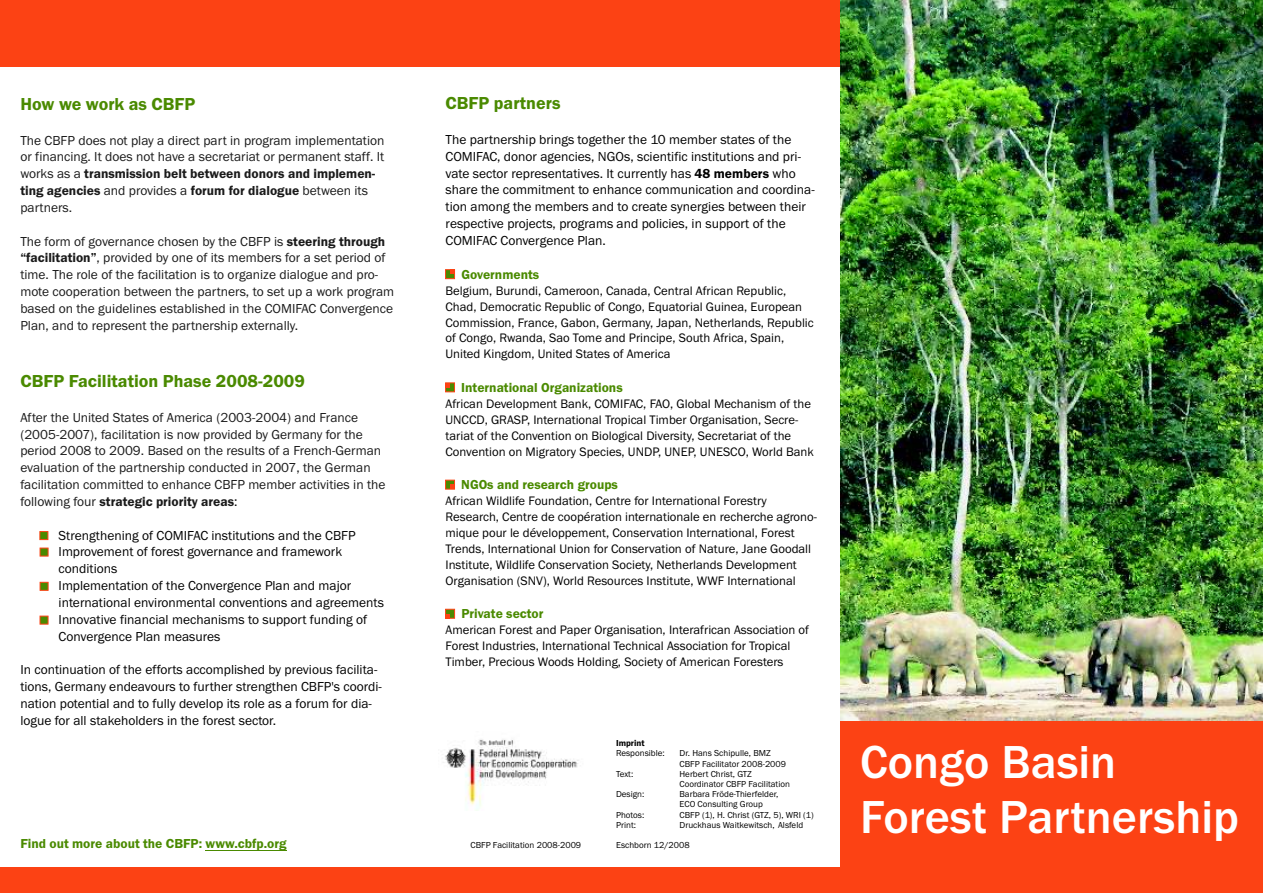
<style>
.page{position:relative;width:1263px;height:893px;background:#fff}
.page>*{position:absolute;margin:0;border:0;box-sizing:border-box;transform-origin:0 0}
.t1{font:500 48px/54.4px "Franklin Gothic";color:#fff}
.t2{font:600 18px "Franklin Gothic";color:#4a8a00}
.t3{font:13.5px/16.8px "Franklin Gothic";color:#1a1a1a}
.t4{font:13.5px/16.8px "Franklin Gothic";color:#000}
.t5{font:600 13.5px "Franklin Gothic";color:#4a8a00}
.t6{font:12.75px/15.9px "Franklin Gothic";color:#000}
.t7{font:9px/10.2px "Franklin Gothic";color:#000}
.t8{font:600 9px "Franklin Gothic";color:#000}
.s1{font-weight:600}
.s2{color:#000}
</style>
<div class="page">
<img style="left:443px;top:739px;width:136px;height:70px">
<div style="left:0;top:867px;width:852px;height:26px;background:#fc4214"></div>
<div style="left:841px;top:641px;width:422px;height:252px;background:#fc4214"></div>
<svg style="left:445px;top:269px;width:10px;height:10px"></svg>
<svg style="left:445px;top:383px;width:10px;height:9px"></svg>
<svg style="left:445px;top:480px;width:10px;height:9px"></svg>
<svg style="left:445px;top:609px;width:10px;height:9px"></svg>
<svg style="left:40px;top:531px;width:8px;height:9px"></svg>
<svg style="left:40px;top:548px;width:8px;height:8px"></svg>
<svg style="left:40px;top:582px;width:8px;height:9px"></svg>
<svg style="left:40px;top:616px;width:8px;height:8px"></svg>
<div style="left:0;top:0;width:861px;height:67px;background:#fc4214"></div>
<img style="left:841px;top:0;width:422px;height:721px">
<hr style="left:206px;top:850px;width:81px;height:1px;background:#4a8a00">
<h2 class="t2" style="left:20px;top:97px;width:177px">How we work as CBFP</h2>
<p class="t3" style="left:20px;top:133px;width:366px">The CBFP does not play a direct part in program implementation or financing. It does not have a secretariat or permanent staff. It works as a <span class="s1">transmission belt between donors and implemen&shy;ting agencies</span> and provides a <span class="s1">forum for dialogue</span> between its partners.</p>
<p class="t3" style="left:20px;top:234px;width:375px">The form of governance chosen by the CBFP is <span class="s1">steering through “facilitation”</span>, provided by one of its members for a set period of time. The role of the facilitation is to organize dialogue and pro&shy;mote cooperation between the partners, to set up a work program based on the guidelines established in the COMIFAC Convergence Plan, and to represent the partnership externally.</p>
<h2 class="t2" style="left:20px;top:374px;width:286px">CBFP Facilitation Phase 2008-2009</h2>
<p class="t3" style="left:20px;top:410px;width:367px">After the United States of America (2003-2004) and France (2005-2007), facilitation is now provided by Germany for the period 2008 to 2009. Based on the results of a French-German evaluation of the partnership conducted in 2007, the German facilitation committed to enhance CBFP member activities in the following four <span class="s1">strategic priority areas</span><span class="s2">:</span></p>
<p class="t4" style="left:59px;top:528px;width:327px">Strengthening of COMIFAC institutions and the CBFP Improvement of forest governance and framework conditions<br>Implementation of the Convergence Plan and major international environmental conventions and agreements Innovative financial mechanisms to support funding of Convergence Plan measures</p>
<p class="t4" style="left:20px;top:662px;width:363px">In continuation of the efforts accomplished by previous facilita&shy;tions, Germany endeavours to further strengthen CBFP's coordi&shy;nation potential and to fully develop its role as a forum for dia&shy;logue for all stakeholders in the forest sector.</p>
<p class="t5" style="left:20px;top:839px;width:268px">Find out more about the CBFP: www.cbfp.org</p>
<h2 class="t2" style="left:445px;top:97px;width:117px">CBFP partners</h2>
<p class="t4" style="left:445px;top:132px;width:371px">The partnership brings together the 10 member states of the COMIFAC, donor agencies, NGOs, scientific institutions and pri&shy;vate sector representatives. It currently has <span class="s1">48 members</span> who share the commitment to enhance communication and coordina&shy;tion among the members and to create synergies between their respective projects, programs and policies, in support of the COMIFAC Convergence Plan.</p>
<p class="t6" style="left:445px;top:284px;width:370px">Belgium, Burundi, Cameroon, Canada, Central African Republic, Chad, Democratic Republic of Congo, Equatorial Guinea, European Commission, France, Gabon, Germany, Japan, Netherlands, Republic of Congo, Rwanda, Sao Tome and Principe, South Africa, Spain, United Kingdom, United States of America</p>
<p class="t6" style="left:445px;top:397px;width:370px">African Development Bank, COMIFAC, FAO, Global Mechanism of the UNCCD, GRASP, International Tropical Timber Organisation, Secre&shy;tariat of the Convention on Biological Diversity, Secretariat of the Convention on Migratory Species, UNDP, UNEP, UNESCO, World Bank</p>
<p class="t6" style="left:445px;top:494px;width:373px">African Wildlife Foundation, Centre for International Forestry Research, Centre de coopération internationale en recherche agrono&shy;mique pour le développement, Conservation International, Forest Trends, International Union for Conservation of Nature, Jane Goodall Institute, Wildlife Conservation Society, Netherlands Development Organisation (SNV), World Resources Institute, WWF International</p>
<p class="t6" style="left:445px;top:623px;width:365px">American Forest and Paper Organisation, Interafrican Association of<br>Forest Industries, International Technical Association for Tropical<br>Timber, Precious Woods Holding, Society of American Foresters</p>
<p class="t5" style="left:461px;top:269px;width:79px">Governments</p>
<p class="t5" style="left:461px;top:382px;width:163px">International Organizations</p>
<p class="t5" style="left:461px;top:480px;width:158px">NGOs and research groups</p>
<p class="t5" style="left:461px;top:609px;width:84px">Private sector</p>
<p class="t8" style="left:616px;top:740px;width:30px">Imprint</p>
<p class="t7" style="left:616px;top:749px;width:50px">Responsible:</p>
<p class="t7" style="left:679px;top:749px;width:108px">Dr. Hans Schipulle, BMZ<br>CBFP Facilitator 2008-2009</p>
<p class="t7" style="left:616px;top:769px;width:19px">Text:</p>
<p class="t7" style="left:679px;top:769px;width:112px">Herbert Christ, GTZ<br>Coordinator CBFP Facilitation</p>
<p class="t7" style="left:616px;top:790px;width:30px">Design:</p>
<p class="t7" style="left:679px;top:790px;width:100px">Barbara Fröde-Thierfelder,<br>ECO Consulting Group</p>
<p class="t7" style="left:616px;top:810px;width:30px">Photos:</p>
<p class="t7" style="left:679px;top:810px;width:136px">CBFP (1), H. Christ (GTZ, 5), WRI (1)</p>
<p class="t7" style="left:616px;top:820px;width:21px">Print:</p>
<p class="t7" style="left:679px;top:820px;width:125px">Druckhaus Waitkewitsch, Alsfeld</p>
<p class="t7" style="left:470px;top:840px;width:112px">CBFP Facilitation 2008-2009</p>
<p class="t7" style="left:616px;top:841px;width:75px">Eschborn 12/2008</p>
<h1 class="t1" style="left:860px;top:739px;width:380px">Congo Basin<br>Forest Partnership</h1>
</div>
